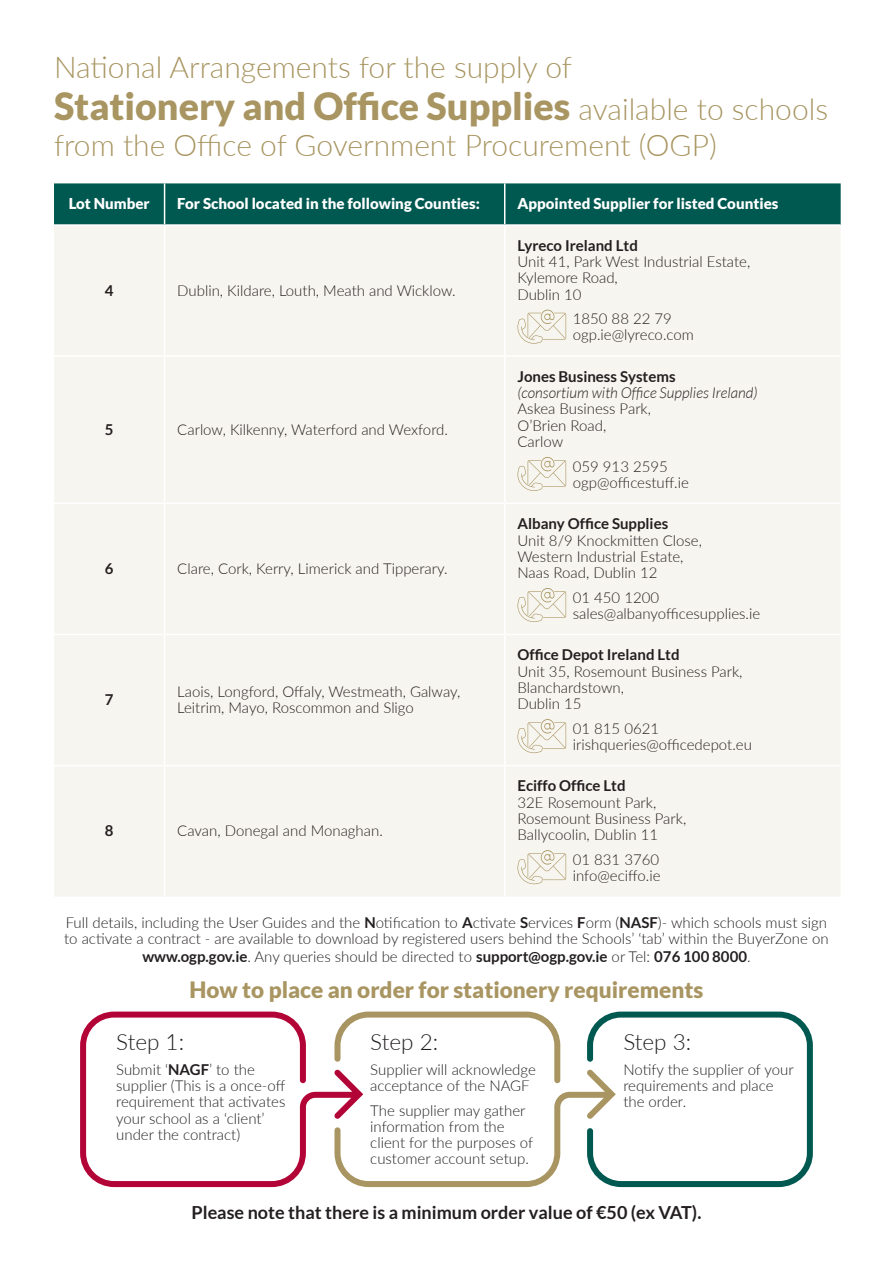
<style>
.page{position:relative;width:893px;height:1263px;background:#fff}
.page>*{position:absolute;margin:0;border:0;box-sizing:border-box;transform-origin:0 0}
.t1{font:900 37.5px "Lato";color:#a89561}
.t2{font:300 30px "Lato";color:#a89561}
.t3{font:900 22.5px "Lato";color:#a89561}
.t4{font:300 22.5px "Lato";color:#231f20}
.t5{font:700 18px "Lato";color:#231f20}
.t6{font:300 15px/16.2px "Lato";color:#231f20}
.t7{font:700 15px "Lato";color:#231f20}
.t8{font:900 15px "Lato";color:#fff}
.t9{font:italic 300 15px "Lato";color:#231f20}
.s1{font-weight:300;font-size:30px}
.s2{font-weight:700}
.s3{font-weight:300}
</style>
<div class="page">
<div style="left:54px;top:183px;width:787px;height:41px;background:#005951"></div>
<div style="left:54px;top:226px;width:787px;height:671px;background:#f7f5ef"></div>
<hr style="left:164px;top:183px;width:1px;height:41px;background:#fff">
<hr style="left:504px;top:183px;width:1px;height:41px;background:#fff">
<hr style="left:164px;top:226px;width:1px;height:129px;background:#fff">
<hr style="left:504px;top:226px;width:1px;height:129px;background:#fff">
<hr style="left:54px;top:355px;width:111px;height:2px;background:#fff">
<hr style="left:165px;top:355px;width:340px;height:2px;background:#fff">
<hr style="left:164px;top:357px;width:1px;height:146px;background:#fff">
<hr style="left:505px;top:355px;width:336px;height:2px;background:#fff">
<hr style="left:504px;top:357px;width:1px;height:146px;background:#fff">
<hr style="left:54px;top:503px;width:111px;height:1px;background:#fff">
<hr style="left:165px;top:503px;width:340px;height:1px;background:#fff">
<hr style="left:164px;top:504px;width:1px;height:130px;background:#fff">
<hr style="left:505px;top:503px;width:336px;height:1px;background:#fff">
<hr style="left:504px;top:504px;width:1px;height:130px;background:#fff">
<hr style="left:54px;top:634px;width:111px;height:1px;background:#fff">
<hr style="left:165px;top:634px;width:340px;height:1px;background:#fff">
<hr style="left:164px;top:635px;width:1px;height:130px;background:#fff">
<hr style="left:505px;top:634px;width:336px;height:1px;background:#fff">
<hr style="left:504px;top:635px;width:1px;height:130px;background:#fff">
<hr style="left:54px;top:765px;width:111px;height:1px;background:#fff">
<hr style="left:165px;top:765px;width:340px;height:1px;background:#fff">
<hr style="left:164px;top:766px;width:1px;height:131px;background:#fff">
<hr style="left:505px;top:765px;width:336px;height:1px;background:#fff">
<hr style="left:504px;top:766px;width:1px;height:131px;background:#fff">
<svg style="left:517px;top:310px;width:49px;height:34px"></svg>
<svg style="left:517px;top:457px;width:49px;height:34px"></svg>
<svg style="left:517px;top:588px;width:49px;height:34px"></svg>
<svg style="left:517px;top:719px;width:49px;height:34px"></svg>
<svg style="left:517px;top:850px;width:49px;height:34px"></svg>
<svg style="left:80px;top:1011px;width:254px;height:176px"></svg>
<svg style="left:334px;top:1011px;width:479px;height:176px"></svg>
<h2 class="t2" style="left:54px;top:47px;width:520px">National Arrangements for the supply of</h2>
<h1 class="t1" style="left:54px;top:84px;width:776px">Stationery and Office Supplies <span class="s1">available to schools</span></h1>
<h2 class="t2" style="left:54px;top:125px;width:664px">from the Office of Government Procurement (OGP)</h2>
<p class="t8" style="left:69px;top:195px;width:83px">Lot Number</p>
<p class="t8" style="left:177px;top:195px;width:304px">For School located in the following Counties:</p>
<p class="t8" style="left:517px;top:195px;width:262px">Appointed Supplier for listed Counties</p>
<p class="t7" style="left:105px;top:282px;width:10px">4</p>
<p class="t6" style="left:177px;top:282px;width:280px">Dublin, Kildare, Louth, Meath and Wicklow.</p>
<p class="t7" style="left:105px;top:421px;width:10px">5</p>
<p class="t6" style="left:177px;top:421px;width:272px">Carlow, Kilkenny, Waterford and Wexford.</p>
<p class="t7" style="left:105px;top:560px;width:10px">6</p>
<p class="t6" style="left:177px;top:560px;width:272px">Clare, Cork, Kerry, Limerick and Tipperary.</p>
<p class="t7" style="left:105px;top:691px;width:10px">7</p>
<p class="t6" style="left:177px;top:683px;width:285px">Laois, Longford, Offaly, Westmeath, Galway,<br>Leitrim, Mayo, Roscommon and Sligo</p>
<p class="t7" style="left:517px;top:237px;width:122px">Lyreco Ireland Ltd</p>
<p class="t6" style="left:517px;top:253px;width:234px">Unit 41, Park West Industrial Estate,<br>Kylemore Road,<br>Dublin 10</p>
<p class="t6" style="left:573px;top:310px;width:123px">1850 88 22 79 ogp.ie@lyreco.com</p>
<p class="t7" style="left:517px;top:368px;width:160px">Jones Business Systems</p>
<p class="t9" style="left:517px;top:385px;width:242px">(consortium with Office Supplies Ireland)</p>
<p class="t6" style="left:517px;top:400px;width:135px">Askea Business Park,<br>O’Brien Road,<br>Carlow</p>
<p class="t6" style="left:573px;top:457px;width:118px">059 913 2595 ogp@officestuff.ie</p>
<p class="t7" style="left:517px;top:515px;width:152px">Albany Office Supplies</p>
<p class="t6" style="left:517px;top:531px;width:186px">Unit 8/9 Knockmitten Close,<br>Western Industrial Estate,<br>Naas Road, Dublin 12</p>
<p class="t6" style="left:573px;top:588px;width:189px">01 450 1200 sales@albanyofficesupplies.ie</p>
<p class="t7" style="left:517px;top:646px;width:164px">Office Depot Ireland Ltd</p>
<p class="t6" style="left:517px;top:662px;width:227px">Unit 35, Rosemount Business Park,<br>Blanchardstown,<br>Dublin 15</p>
<p class="t6" style="left:573px;top:720px;width:181px">01 815 0621 irishqueries@officedepot.eu</p>
<p class="t7" style="left:517px;top:777px;width:110px">Eciffo Office Ltd</p>
<p class="t6" style="left:517px;top:794px;width:170px">32E Rosemount Park,<br>Rosemount Business Park,<br>Ballycoolin, Dublin 11</p>
<p class="t6" style="left:573px;top:851px;width:89px">01 831 3760 info@eciffo.ie</p>
<p class="t6" style="left:64px;top:914px;width:766px">Full details, including the User Guides and the <span class="s2">N</span>otification to <span class="s2">A</span>ctivate <span class="s2">S</span>ervices <span class="s2">F</span>orm (<span class="s2">NASF</span>)- which schools must sign to activate a contract - are available to download by registered users behind the Schools’ ‘tab’ within the BuyerZone on</p>
<p class="t7" style="left:142px;top:948px;width:610px">www.ogp.gov.ie<span class="s3">. Any queries should be directed to</span> support@ogp.gov.ie <span class="s3">or Tel:</span> 076 100 8000<span class="s3">.</span></p>
<h3 class="t3" style="left:190px;top:976px;width:515px">How to place an order for stationery requirements</h3>
<h3 class="t4" style="left:116px;top:1026px;width:69px">Step 1:</h3>
<p class="t6" style="left:116px;top:1061px;width:171px">Submit ‘<span class="s2">NAGF</span>’ to the supplier (This is a once-off requirement that activates your school as a ‘client’ under the contract)</p>
<p class="t7" style="left:105px;top:822px;width:10px">8</p>
<p class="t6" style="left:177px;top:822px;width:207px">Cavan, Donegal and Monaghan.</p>
<h3 class="t4" style="left:370px;top:1026px;width:69px">Step 2:</h3>
<p class="t6" style="left:370px;top:1061px;width:167px">Supplier will acknowledge acceptance of the NAGF</p>
<p class="t6" style="left:370px;top:1102px;width:164px">The supplier may gather information from the client for the purposes of customer account setup.</p>
<h3 class="t4" style="left:623px;top:1026px;width:69px">Step 3:</h3>
<p class="t6" style="left:623px;top:1061px;width:172px">Notify the supplier of your requirements and place the order.</p>
<p class="t5" style="left:192px;top:1202px;width:511px">Please note that there is a minimum order value of €50 (ex VAT).</p>
</div>
